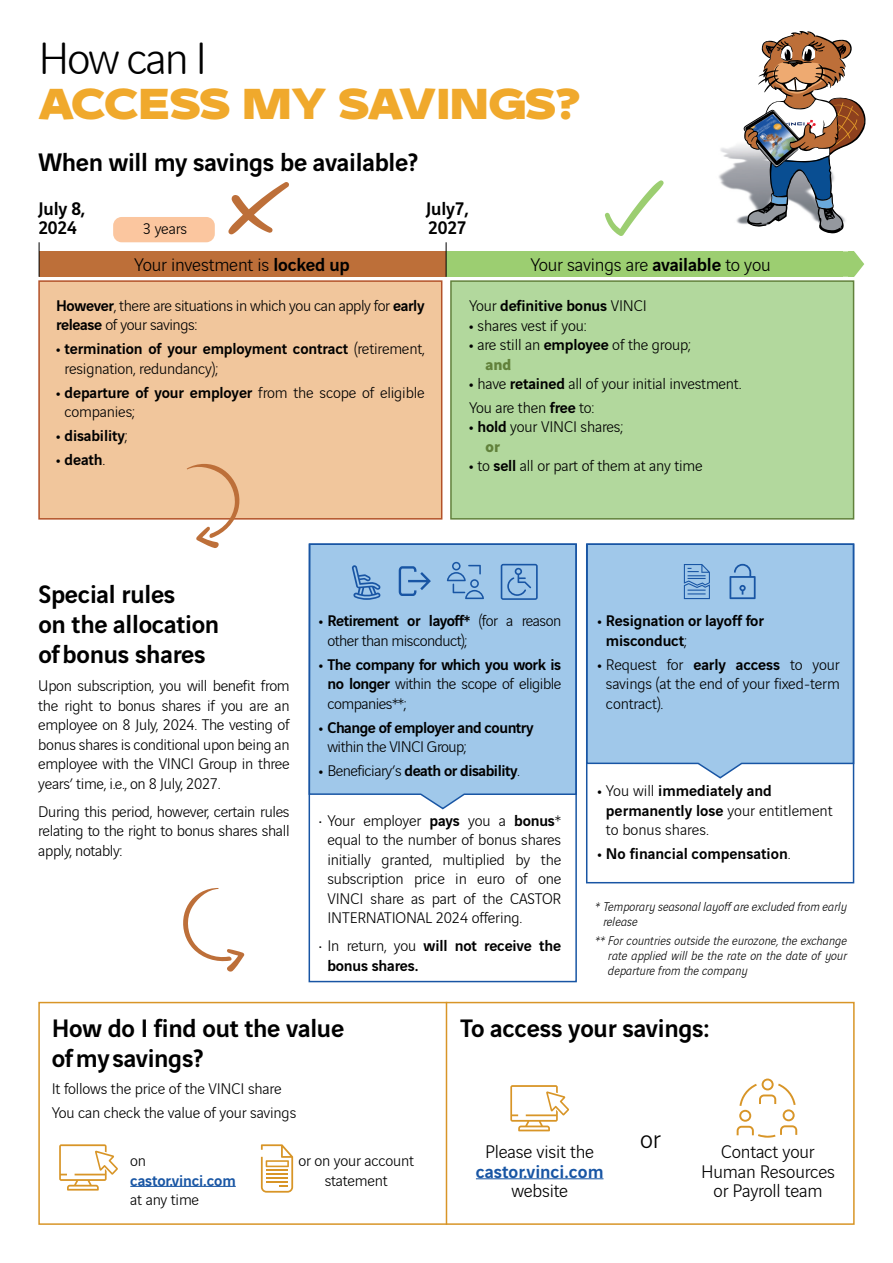
<style>
.page{position:relative;width:893px;height:1263px;background:#fff}
.page>*{position:absolute;margin:0;border:0;box-sizing:border-box;transform-origin:0 0}
.t1{font:300 48px "Vinci Rounded";letter-spacing:-.04em;color:#000}
.t2{font:900 46.5px "Vinci Sans Expanded";letter-spacing:-.045em;color:#f0a92c}
.t3{font:500 27px/30px "Vinci Sans";letter-spacing:-.01em;color:#000}
.t4{font:300 27px "Vinci Sans";color:#000}
.t5{font:300 19.5px/19.5px "Vinci Sans";letter-spacing:-.01em;color:#000;text-align:center}
.t6{font:500 19.5px/19.5px "Vinci Sans";letter-spacing:-.01em;color:#000}
.t7{font:500 19.5px "Vinci Sans";color:#1855a4}
.t8{font:300 16.5px/19.5px "Vinci Sans";letter-spacing:-.01em;color:#000}
.t9{font:500 16.5px/19.5px "Vinci Sans";letter-spacing:-.01em;color:#000}
.t10{font:500 16.5px/19.5px "Vinci Sans";letter-spacing:-.03em;color:#000}
.t11{font:300 16.5px/19.5px "Vinci Sans";letter-spacing:-.03em;color:#000}
.t12{font:500 16.5px "Vinci Sans";letter-spacing:-.01em;color:#1855a4}
.t13{font:italic 300 13.5px/15px "Vinci Sans";letter-spacing:.01em;color:#000}
.s1{font-weight:500}
.s2{font-weight:700}
.s3{font-weight:300}
.s4{font-weight:700;color:#61813b}
</style>
<div class="page">
<div style="left:38px;top:1002px;width:817px;height:223px;border:2px solid #d89527"></div>
<hr style="left:446px;top:1002px;width:1px;height:223px;background:#d89527">
<div style="left:308px;top:543px;width:266px;height:267px;background:#a0c8ea"></div>
<svg style="left:589px;top:543px;width:266px;height:236px;background:#a4caea"></svg>
<div style="left:586px;top:543px;width:268px;height:340px;border:2px solid #1855a4"></div>
<div style="left:309px;top:543px;width:268px;height:439px;border:2px solid #1855a4"></div>
<div style="left:38px;top:280px;width:404px;height:240px;background:#f1c69c;border:2px solid #b35128"></div>
<div style="left:450px;top:280px;width:404px;height:240px;background:#b2d89d;border:2px solid #61813b"></div>
<div style="left:113px;top:217px;width:102px;height:25px;background:#fbc69f;border-radius:9px"></div>
<svg style="left:843px;top:251px;width:21px;height:26px"></svg>
<div style="left:39px;top:251px;width:409px;height:26px;background:#bd6f39"></div>
<div style="left:446px;top:251px;width:397px;height:26px;background:#9cce71"></div>
<hr style="left:39px;top:242px;width:1px;height:35px;background:#000">
<hr style="left:446px;top:242px;width:1px;height:35px;background:#000">
<svg style="left:510px;top:1085px;width:59px;height:46px"></svg>
<svg style="left:737px;top:1078px;width:60px;height:60px"></svg>
<svg style="left:261px;top:1144px;width:32px;height:48px"></svg>
<svg style="left:59px;top:1144px;width:59px;height:46px"></svg>
<img style="left:719px;top:144px;width:116px;height:90px">
<svg style="left:743px;top:31px;width:123px;height:202px"></svg>
<svg style="left:447px;top:562px;width:37px;height:37px"></svg>
<svg style="left:352px;top:565px;width:29px;height:35px"></svg>
<svg style="left:501px;top:564px;width:37px;height:36px"></svg>
<svg style="left:399px;top:566px;width:32px;height:30px"></svg>
<svg style="left:729px;top:564px;width:27px;height:35px"></svg>
<svg style="left:684px;top:564px;width:26px;height:35px"></svg>
<hr style="left:476px;top:1178px;width:127px;height:1px;background:#1855a4">
<hr style="left:130px;top:1186px;width:106px;height:1px;background:#1855a4">
<svg style="left:187px;top:464px;width:57px;height:84px"></svg>
<svg style="left:183px;top:888px;width:62px;height:84px"></svg>
<svg style="left:605px;top:180px;width:59px;height:56px"></svg>
<svg style="left:228px;top:182px;width:61px;height:53px"></svg>
<h1 class="t1" style="left:38px;top:24px;width:171px">How can I</h1>
<h2 class="t2" style="left:38px;top:67px;width:543px">ACCESS MY SAVINGS?</h2>
<h3 class="t3" style="left:38px;top:144px;width:381px">When will my savings be available?</h3>
<p class="t6" style="left:38px;top:197px;width:49px">July 8,<br>2024</p>
<p class="t8" style="left:143px;top:217px;width:46px">3 years</p>
<p class="t5" style="left:134px;top:253px;width:217px">Your investment is <span class="s1">locked up</span></p>
<p class="t6" style="left:426px;top:197px;width:44px">July7,<br>2027</p>
<p class="t5" style="left:530px;top:253px;width:242px">Your savings are <span class="s1">available</span> to you</p>
<p class="t8" style="left:56px;top:294px;width:370px"><span class="s1">However</span>, there are situations in which you can apply for <span class="s1">early release</span> of your savings:</p>
<p class="t8" style="left:65px;top:338px;width:362px;text-indent:-8px"><span class="s2">•</span> <span class="s1">termination of your employment contract</span> (retirement, resignation, redundancy);</p>
<p class="t8" style="left:65px;top:381px;width:362px;text-indent:-8px"><span class="s2">•</span> <span class="s1">departure of your employer</span> from the scope of eligible companies;</p>
<p class="t9" style="left:56px;top:424px;width:73px"><span class="s2">•</span> disability<span class="s3">;</span></p>
<p class="t9" style="left:56px;top:448px;width:50px"><span class="s2">•</span> death<span class="s3">.</span></p>
<p class="t9" style="left:469px;top:294px;width:179px"><span class="s3">Your</span> definitive bonus <span class="s3">VINCI</span></p>
<p class="t8" style="left:469px;top:314px;width:119px"><span class="s2">•</span> shares vest if you:</p>
<p class="t8" style="left:485px;top:333px;width:207px;text-indent:-16px"><span class="s2">•</span> are still an <span class="s1">employee</span> of the group; <span class="s4">and</span></p>
<p class="t8" style="left:469px;top:370px;width:274px;line-height:23.7px"><span class="s2">•</span> have <span class="s1">retained</span> all of your initial investment.<br>You are then <span class="s1">free</span> to:</p>
<p class="t8" style="left:485px;top:416px;width:139px;text-indent:-16px"><span class="s2">•</span> <span class="s1">hold</span> your VINCI shares; <span class="s4">or</span></p>
<p class="t8" style="left:469px;top:455px;width:235px"><span class="s2">•</span> to <span class="s1">sell</span> all or part of them at any time</p>
<h3 class="t3" style="left:38px;top:576px;width:182px">Special rules<br>on the allocation of bonus shares</h3>
<p class="t8" style="left:38px;top:674px;width:253px;text-align:justify">Upon subscription, you will benefit from the right to bonus shares if you are an employee on 8 July, 2024. The vesting of bonus shares is conditional upon being an employee with the VINCI Group in three years’ time, i.e., on 8 July, 2027.</p>
<p class="t8" style="left:38px;top:800px;width:253px;text-align:justify">During this period, however, certain rules relating to the right to bonus shares shall apply, notably:</p>
<p class="t11" style="left:327px;top:610px;width:235px;text-indent:-8px"><span class="s2">•</span> <span class="s1">Retirement or layoff*</span> (for a reason other than misconduct);</p>
<p class="t8" style="left:327px;top:653px;width:235px;text-align:justify;text-indent:-8px"><span class="s2">•</span> <span class="s1">The company for which you work is no longer</span> within the scope of eligible companies**;</p>
<p class="t10" style="left:327px;top:716px;width:208px;text-indent:-8px"><span class="s2">•</span> Change of employer and country <span class="s3">within the VINCI Group;</span></p>
<p class="t10" style="left:319px;top:759px;width:202px"><span class="s2">•</span> <span class="s3">Beneficiary’s</span> death or disability<span class="s3">.</span></p>
<p class="t8" style="left:327px;top:809px;width:235px;text-align:justify;text-indent:-8px">• Your employer <span class="s1">pays</span> you a <span class="s1">bonus</span>* equal to the number of bonus shares initially granted, multiplied by the subscription price in euro of one VINCI share as part of the CASTOR INTERNATIONAL 2024 offering.</p>
<p class="t9" style="left:327px;top:934px;width:235px;text-indent:-8px"><span class="s3">• In return, you</span> will not receive the bonus shares.</p>
<p class="t9" style="left:606px;top:610px;width:160px;text-indent:-8px"><span class="s2">•</span> Resignation or layoff for misconduct<span class="s3">;</span></p>
<p class="t8" style="left:606px;top:653px;width:235px;text-align:justify;text-indent:-8px"><span class="s2">•</span> Request for <span class="s1">early access</span> to your savings (at the end of your fixed-term contract).</p>
<p class="t8" style="left:606px;top:780px;width:228px;text-indent:-8px"><span class="s2">•</span> You will <span class="s1">immediately and permanently lose</span> your entitlement to bonus shares.</p>
<p class="t9" style="left:597px;top:842px;width:194px"><span class="s2">•</span> No financial compensation<span class="s3">.</span></p>
<p class="t13" style="left:603px;top:898px;width:245px;text-indent:-8px">* Temporary seasonal layoff are excluded from early release</p>
<p class="t13" style="left:608px;top:932px;width:240px;text-align:justify;text-indent:-13px">** For countries outside the eurozone, the exchange rate applied will be the rate on the date of your departure from the company</p>
<h3 class="t3" style="left:52px;top:1011px;width:294px">How do I find out the value</h3>
<h3 class="t3" style="left:460px;top:1011px;width:251px">To access your savings:</h3>
<h3 class="t3" style="left:52px;top:1041px;width:153px">of my savings?</h3>
<p class="t8" style="left:52px;top:1076px;width:246px;line-height:23.7px">It follows the price of the VINCI share<br>You can check the value of your savings</p>
<p class="t8" style="left:130px;top:1149px;width:17px">on</p>
<p class="t12" style="left:130px;top:1167px;width:107px">castor.vinci.com</p>
<p class="t8" style="left:130px;top:1188px;width:70px">at any time</p>
<p class="t8" style="left:298px;top:1149px;width:117px;text-align:center">or on your account statement</p>
<p class="t5" style="left:485px;top:1140px;width:110px">Please visit the</p>
<p class="t7" style="left:476px;top:1156px;width:129px">castor.vinci.com</p>
<p class="t5" style="left:511px;top:1179px;width:58px">website</p>
<h3 class="t4" style="left:640px;top:1120px;width:22px">or</h3>
<p class="t5" style="left:701px;top:1140px;width:135px">Contact your<br>Human Resources or Payroll team</p>
</div>
